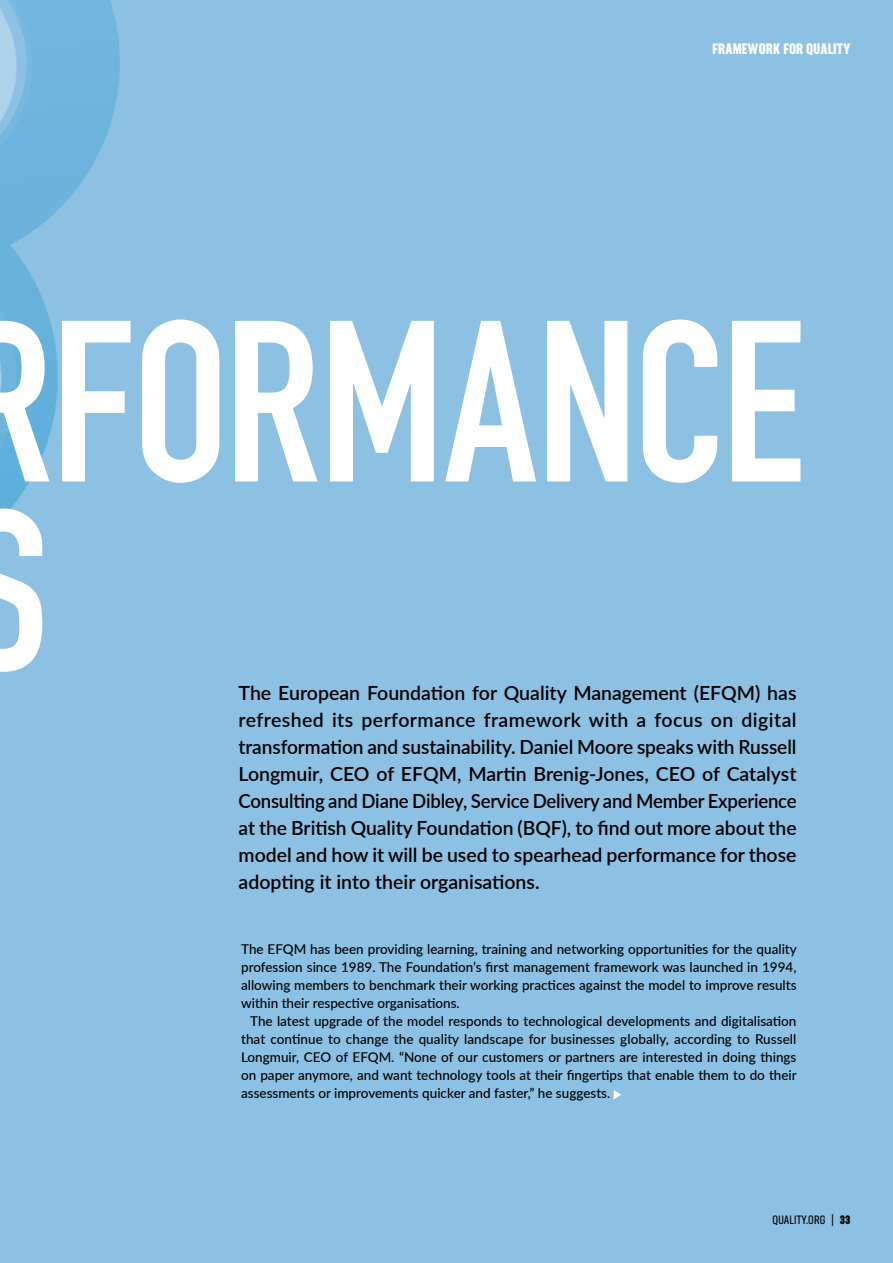
<style>
.page{position:relative;width:893px;height:1263px;background:#8cc1e4}
.page>*{position:absolute;margin:0;border:0;box-sizing:border-box;transform-origin:0 0}
.t1{font:700 225.6px/189px "DIN Condensed";letter-spacing:-.005em;color:#fff}
.t2{font:600 19.5px/27px "Lato";color:#000;text-align:justify}
.t3{font:700 15px "Neusa Next Std Compact";letter-spacing:.01em;color:#fff}
.t4{font:500 13.5px/18px "Lato";color:#000;text-align:justify}
.t5{font:12px "Neusa Next Std Compact";letter-spacing:.01em;color:#000}
.s1{font-weight:700}
</style>
<div class="page">
<svg style="left:614px;top:1090px;width:7px;height:9px"></svg>
<p class="t3" style="left:712px;top:39px;width:140px">FRAMEWORK FOR QUALITY</p>
<h1 class="t1" style="left:-44px;top:307px;width:850px">RFORMANCE<br>S</h1>
<p class="t2" style="left:239px;top:678px;width:560px">The European Foundation for Quality Management (EFQM) has refreshed its performance framework with a focus on digital transformation and sustainability. Daniel Moore speaks with Russell Longmuir, CEO of EFQM, Martin Brenig-Jones, CEO of Catalyst Consulting and Diane Dibley, Service Delivery and Member Experience at the British Quality Foundation (BQF), to find out more about the model and how it will be used to spearhead performance for those adopting it into their organisations.</p>
<p class="t4" style="left:241px;top:940px;width:557px">The EFQM has been providing learning, training and networking opportunities for the quality profession since 1989. The Foundation’s first management framework was launched in 1994, allowing members to benchmark their working practices against the model to improve results within their respective organisations.</p>
<p class="t4" style="left:241px;top:1012px;width:557px;text-indent:9px">The latest upgrade of the model responds to technological developments and digitalisation that continue to change the quality landscape for businesses globally, according to Russell Longmuir, CEO of EFQM. “None of our customers or partners are interested in doing things on paper anymore, and want technology tools at their fingertips that enable them to do their assessments or improvements quicker and faster,” he suggests.</p>
<p class="t5" style="left:772px;top:1212px;width:80px">QUALITY.ORG | <span class="s1">33</span></p>
</div>
